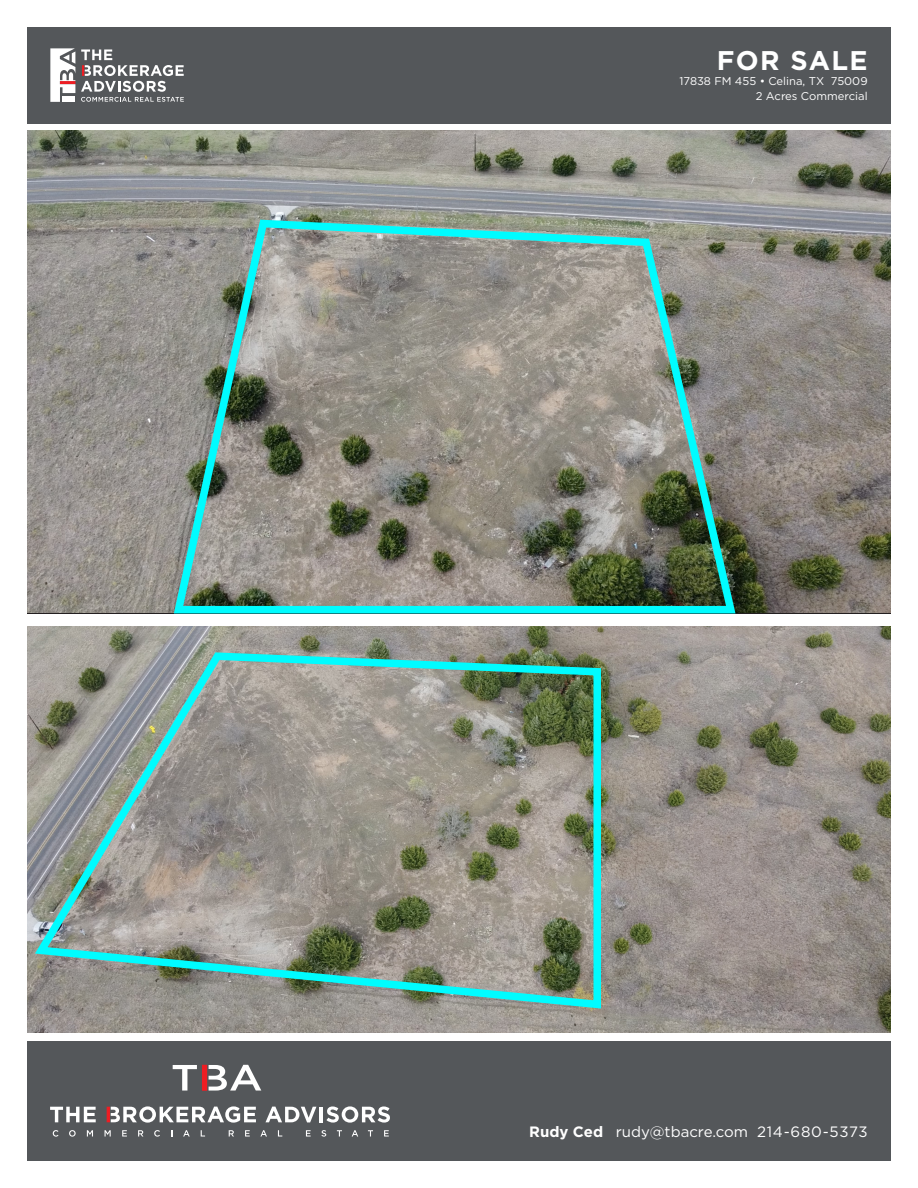
<style>
.page{position:relative;width:918px;height:1188px;background:#fff}
.page>*{position:absolute;margin:0;border:0;box-sizing:border-box;transform-origin:0 0}
.t1{font:700 27px "Gotham";letter-spacing:.05em;color:#fff}
.t2{font:15px "Gotham";color:#fff}
.t3{font:11.25px "Gotham";color:#fff}
.s1{font-weight:700}
</style>
<div class="page">
<div style="left:27px;top:27px;width:864px;height:96px;background:#54575a"></div>
<div style="left:27px;top:1041px;width:864px;height:120px;background:#54575a"></div>
<svg style="left:50px;top:48px;width:25px;height:54px"></svg>
<div style="left:63px;top:96px;width:12px;height:6px;background:#fff"></div>
<svg style="left:81px;top:49px;width:103px;height:53px"></svg>
<svg style="left:173px;top:1065px;width:88px;height:26px"></svg>
<svg style="left:50px;top:1107px;width:46px;height:15px"></svg>
<svg style="left:266px;top:1107px;width:50px;height:15px"></svg>
<hr style="left:320px;top:1107px;width:3px;height:15px;background:#fff">
<svg style="left:326px;top:1106px;width:64px;height:17px"></svg>
<svg style="left:53px;top:1130px;width:5px;height:7px"></svg>
<svg style="left:69px;top:1130px;width:7px;height:7px"></svg>
<svg style="left:87px;top:1130px;width:6px;height:7px"></svg>
<svg style="left:105px;top:1130px;width:6px;height:7px"></svg>
<svg style="left:122px;top:1130px;width:5px;height:7px"></svg>
<svg style="left:138px;top:1130px;width:5px;height:7px"></svg>
<svg style="left:154px;top:1130px;width:6px;height:7px"></svg>
<svg style="left:183px;top:1130px;width:7px;height:7px"></svg>
<svg style="left:201px;top:1130px;width:4px;height:7px"></svg>
<svg style="left:229px;top:1130px;width:5px;height:7px"></svg>
<svg style="left:245px;top:1130px;width:5px;height:7px"></svg>
<svg style="left:260px;top:1130px;width:7px;height:7px"></svg>
<svg style="left:278px;top:1130px;width:4px;height:7px"></svg>
<svg style="left:306px;top:1130px;width:5px;height:7px"></svg>
<svg style="left:321px;top:1130px;width:5px;height:7px"></svg>
<svg style="left:337px;top:1130px;width:5px;height:7px"></svg>
<svg style="left:352px;top:1130px;width:6px;height:7px"></svg>
<svg style="left:368px;top:1130px;width:5px;height:7px"></svg>
<svg style="left:384px;top:1130px;width:5px;height:7px"></svg>
<svg style="left:107px;top:1106px;width:149px;height:17px"></svg>
<img style="left:27px;top:131px;width:864px;height:481px">
<img style="left:27px;top:626px;width:864px;height:406px">
<svg style="left:169px;top:215px;width:571px;height:399px;background:#848f86"></svg>
<svg style="left:29px;top:646px;width:576px;height:367px;background:#8c968d"></svg>
<p class="t1" style="left:717px;top:45px;width:152px">FOR SALE</p>
<p class="t3" style="left:679px;top:74px;width:190px">17838 FM 455 • Celina, TX 75009</p>
<p class="t3" style="left:756px;top:89px;width:113px">2 Acres Commercial</p>
<p class="t2" style="left:529px;top:1123px;width:340px"><span class="s1">Rudy Ced</span> rudy@tbacre.com 214-680-5373</p>
</div>
